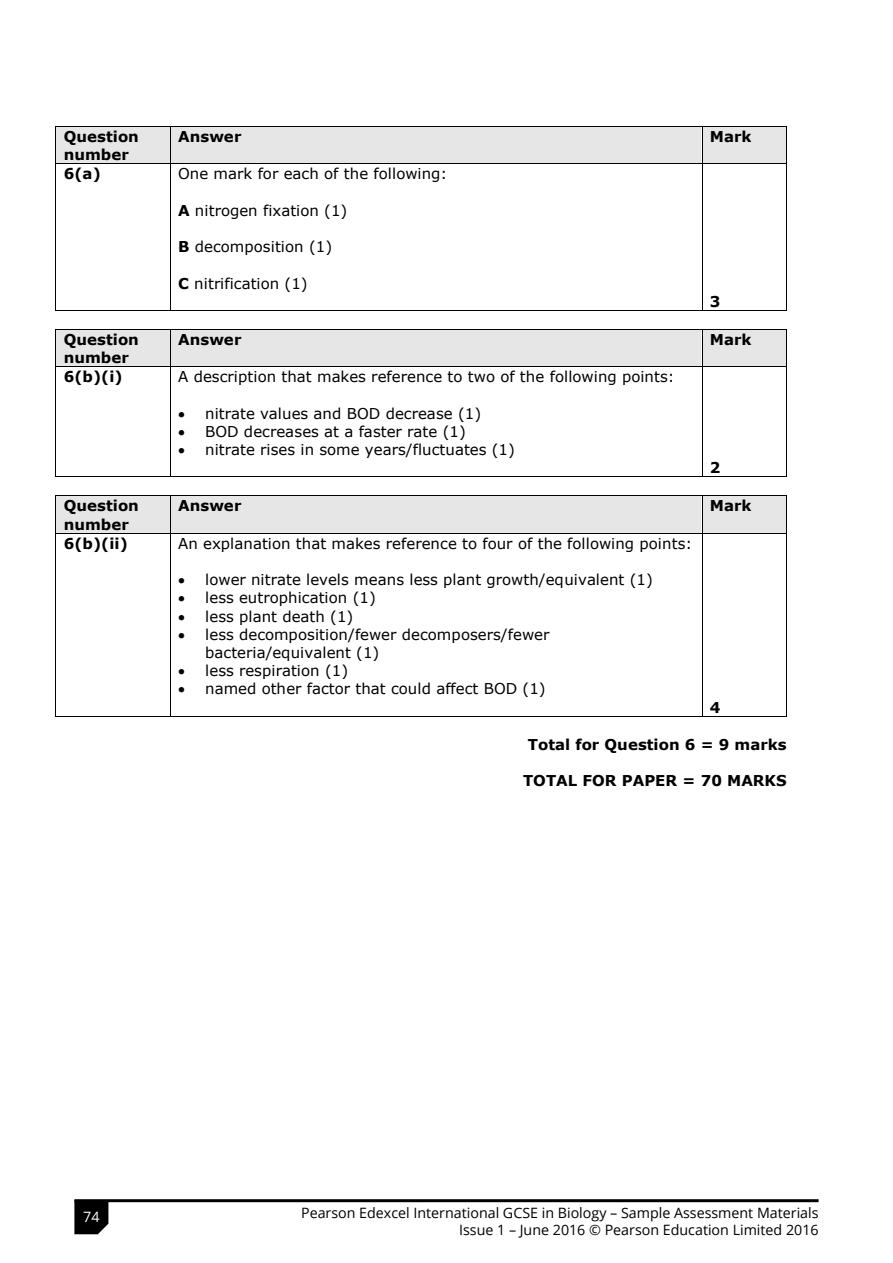
<style>
.page{position:relative;width:893px;height:1263px;background:#fff}
.page>*{position:absolute;margin:0;border:0;box-sizing:border-box;transform-origin:0 0}
.t1{font:15px/18.1px "Verdana";color:#000}
.t2{font:700 15px/18.1px "Verdana";color:#000}
.t3{font:14.25px/16.5px "Open Sans";color:#000;text-align:right}
.t4{font:14.25px "Open Sans";color:#fff}
.s1{font-weight:700}
</style>
<div class="page">
<div style="left:56px;top:127px;width:114px;height:36px;background:#e6e6e6"></div>
<div style="left:170px;top:127px;width:531px;height:36px;background:#e6e6e6"></div>
<div style="left:702px;top:127px;width:84px;height:36px;background:#e6e6e6"></div>
<hr style="left:56px;top:126px;width:114px;height:1px;background:#000">
<hr style="left:171px;top:126px;width:531px;height:1px;background:#000">
<hr style="left:702px;top:126px;width:84px;height:1px;background:#000">
<hr style="left:55px;top:127px;width:1px;height:36px;background:#000">
<hr style="left:170px;top:127px;width:1px;height:36px;background:#000">
<hr style="left:702px;top:127px;width:1px;height:36px;background:#000">
<hr style="left:786px;top:127px;width:1px;height:36px;background:#000">
<hr style="left:56px;top:163px;width:114px;height:1px;background:#000">
<hr style="left:171px;top:163px;width:531px;height:1px;background:#000">
<hr style="left:702px;top:163px;width:84px;height:1px;background:#000">
<hr style="left:55px;top:164px;width:1px;height:146px;background:#000">
<hr style="left:56px;top:310px;width:114px;height:1px;background:#000">
<hr style="left:170px;top:164px;width:1px;height:146px;background:#000">
<hr style="left:171px;top:310px;width:531px;height:1px;background:#000">
<hr style="left:702px;top:164px;width:1px;height:146px;background:#000">
<hr style="left:702px;top:310px;width:84px;height:1px;background:#000">
<hr style="left:786px;top:164px;width:1px;height:146px;background:#000">
<div style="left:56px;top:330px;width:114px;height:36px;background:#e6e6e6"></div>
<div style="left:170px;top:330px;width:531px;height:36px;background:#e6e6e6"></div>
<div style="left:702px;top:330px;width:84px;height:36px;background:#e6e6e6"></div>
<hr style="left:56px;top:329px;width:114px;height:1px;background:#000">
<hr style="left:171px;top:329px;width:531px;height:1px;background:#000">
<hr style="left:702px;top:329px;width:84px;height:1px;background:#000">
<hr style="left:55px;top:330px;width:1px;height:36px;background:#000">
<hr style="left:170px;top:330px;width:1px;height:36px;background:#000">
<hr style="left:702px;top:330px;width:1px;height:36px;background:#000">
<hr style="left:786px;top:330px;width:1px;height:36px;background:#000">
<hr style="left:56px;top:366px;width:114px;height:1px;background:#000">
<hr style="left:171px;top:366px;width:531px;height:1px;background:#000">
<hr style="left:702px;top:366px;width:84px;height:1px;background:#000">
<hr style="left:55px;top:367px;width:1px;height:110px;background:#000">
<hr style="left:56px;top:477px;width:114px;height:1px;background:#000">
<hr style="left:170px;top:367px;width:1px;height:110px;background:#000">
<hr style="left:171px;top:477px;width:531px;height:1px;background:#000">
<hr style="left:702px;top:367px;width:1px;height:110px;background:#000">
<hr style="left:702px;top:477px;width:84px;height:1px;background:#000">
<hr style="left:786px;top:367px;width:1px;height:110px;background:#000">
<div style="left:56px;top:496px;width:114px;height:37px;background:#e6e6e6"></div>
<div style="left:170px;top:496px;width:531px;height:37px;background:#e6e6e6"></div>
<div style="left:702px;top:496px;width:84px;height:37px;background:#e6e6e6"></div>
<hr style="left:56px;top:495px;width:114px;height:1px;background:#000">
<hr style="left:171px;top:495px;width:531px;height:1px;background:#000">
<hr style="left:702px;top:495px;width:84px;height:1px;background:#000">
<hr style="left:55px;top:496px;width:1px;height:37px;background:#000">
<hr style="left:170px;top:496px;width:1px;height:37px;background:#000">
<hr style="left:702px;top:496px;width:1px;height:37px;background:#000">
<hr style="left:786px;top:496px;width:1px;height:37px;background:#000">
<hr style="left:56px;top:533px;width:114px;height:1px;background:#000">
<hr style="left:171px;top:533px;width:531px;height:1px;background:#000">
<hr style="left:702px;top:533px;width:84px;height:1px;background:#000">
<hr style="left:55px;top:533px;width:1px;height:183px;background:#000">
<hr style="left:56px;top:716px;width:114px;height:1px;background:#000">
<hr style="left:170px;top:533px;width:1px;height:183px;background:#000">
<hr style="left:171px;top:716px;width:531px;height:1px;background:#000">
<hr style="left:702px;top:533px;width:1px;height:183px;background:#000">
<hr style="left:702px;top:716px;width:84px;height:1px;background:#000">
<hr style="left:786px;top:533px;width:1px;height:183px;background:#000">
<hr style="left:74px;top:1199px;width:745px;height:3px;background:#000">
<svg style="left:74px;top:1200px;width:34px;height:34px"></svg>
<p class="t2" style="left:64px;top:127px;width:77px">Question number</p>
<p class="t2" style="left:178px;top:127px;width:65px">Answer</p>
<p class="t2" style="left:710px;top:127px;width:43px">Mark</p>
<p class="t2" style="left:64px;top:164px;width:38px">6(a)</p>
<p class="t1" style="left:178px;top:165px;width:271px">One mark for each of the following:</p>
<p class="t1" style="left:178px;top:201px;width:171px"><span class="s1">A</span> nitrogen fixation (1)</p>
<p class="t1" style="left:178px;top:238px;width:155px"><span class="s1">B</span> decomposition (1)</p>
<p class="t1" style="left:178px;top:274px;width:131px"><span class="s1">C</span> nitrification (1)</p>
<p class="t2" style="left:710px;top:292px;width:12px">3</p>
<p class="t2" style="left:64px;top:330px;width:77px">Question number</p>
<p class="t2" style="left:178px;top:330px;width:65px">Answer</p>
<p class="t2" style="left:710px;top:330px;width:43px">Mark</p>
<p class="t2" style="left:64px;top:367px;width:60px">6(b)(i)</p>
<p class="t1" style="left:178px;top:367px;width:498px">A description that makes reference to two of the following points:</p>
<p class="t1" style="left:178px;top:404px;width:304px">• nitrate values and BOD decrease (1)</p>
<p class="t1" style="left:178px;top:422px;width:289px">• BOD decreases at a faster rate (1)</p>
<p class="t1" style="left:178px;top:440px;width:338px">• nitrate rises in some years/fluctuates (1)</p>
<p class="t2" style="left:710px;top:458px;width:12px">2</p>
<p class="t2" style="left:64px;top:496px;width:77px">Question number</p>
<p class="t2" style="left:178px;top:496px;width:65px">Answer</p>
<p class="t2" style="left:710px;top:496px;width:43px">Mark</p>
<p class="t2" style="left:64px;top:534px;width:65px">6(b)(ii)</p>
<p class="t1" style="left:178px;top:534px;width:515px">An explanation that makes reference to four of the following points:</p>
<p class="t1" style="left:178px;top:570px;width:476px">• lower nitrate levels means less plant growth/equivalent (1)</p>
<p class="t1" style="left:178px;top:589px;width:199px">• less eutrophication (1)</p>
<p class="t1" style="left:178px;top:607px;width:177px">• less plant death (1)</p>
<p class="t1" style="left:205px;top:625px;width:346px;text-indent:-27px">• less decomposition/fewer decomposers/fewer bacteria/equivalent (1)</p>
<p class="t1" style="left:178px;top:661px;width:171px">• less respiration (1)</p>
<p class="t1" style="left:178px;top:680px;width:369px">• named other factor that could affect BOD (1)</p>
<p class="t2" style="left:710px;top:698px;width:12px">4</p>
<p class="t2" style="left:528px;top:735px;width:260px">Total for Question 6 = 9 marks</p>
<p class="t2" style="left:523px;top:771px;width:265px">TOTAL FOR PAPER = 70 MARKS</p>
<p class="t4" style="left:83px;top:1207px;width:18px">74</p>
<p class="t3" style="left:301px;top:1204px;width:519px">Pearson Edexcel International GCSE in Biology – Sample Assessment Materials<br>Issue 1 – June 2016 © Pearson Education Limited 2016</p>
</div>
